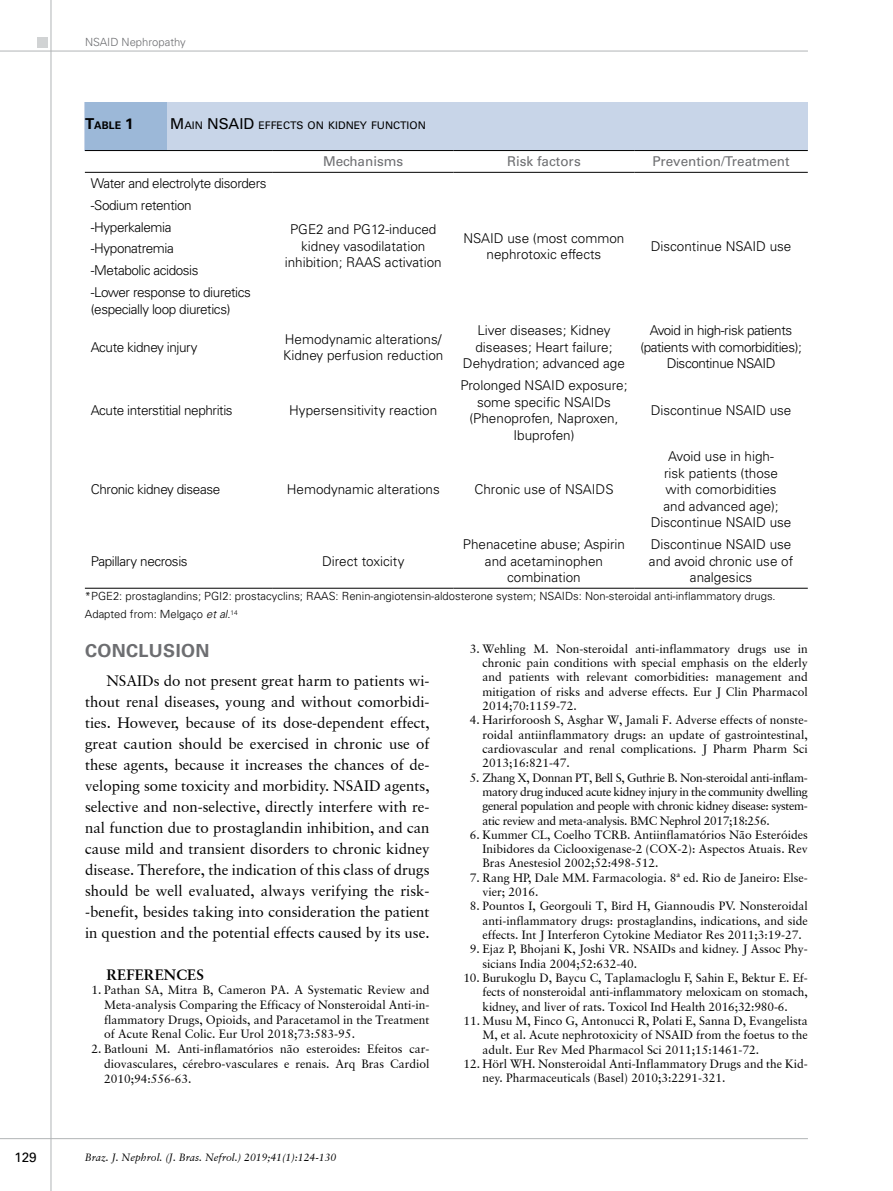
<style>
.page{position:relative;width:893px;height:1191px;background:#fff}
.page>*{position:absolute;margin:0;border:0;box-sizing:border-box;transform-origin:0 0}
.t1{font:700 18px "Univers LT Std";letter-spacing:.02em;color:#6d6e71}
.t2{font:15px/21px "Garamond Retrospective S Si";color:#000;text-align:justify}
.t3{font:700 15px "Garamond Retrospective S Si";color:#000}
.t4{font:15px "Univers LT Std";color:#000}
.t5{font:300 13.5px/16.5px "Univers LT Std";color:#000;text-align:center}
.t6{font:300 13.5px/21.8px "Univers LT Std";letter-spacing:-.03em;color:#000}
.t7{font:13.5px "Univers LT Std";color:#6d6e71}
.t8{font:13.5px "Univers LT Std";color:#000}
.t9{font:12px/14.2px "Garamond Retrospective S Si";color:#000;text-align:justify}
.t10{font:300 11.25px/18.5px "Univers LT Std";color:#000}
.t11{font:300 11.25px "Univers LT Std";color:#6d6e71}
.t12{font:italic 10.5px "Garamond Retrospective S Si";color:#000}
.t13{font:10.5px "Univers LT Std";color:#000}
.t14{font:700 10.5px "Univers LT Std";color:#000}
.s1{font-size:15px}
.s2{font-size:10.5px}
.s3{font-style:italic}
</style>
<div class="page">
<div style="left:37px;top:37px;width:11px;height:11px;background:#d1d3d4"></div>
<hr style="left:0;top:51px;width:808px;height:1px;background:#b1b4b6">
<hr style="left:51px;top:0;width:1px;height:1191px;background:#b1b4b6">
<hr style="left:0;top:1138px;width:808px;height:1px;background:#b1b4b6">
<div style="left:85px;top:102px;width:723px;height:48px;background:#c8d5e8"></div>
<div style="left:85px;top:102px;width:81px;height:48px;background:#9cb8d8"></div>
<hr style="left:85px;top:150px;width:188px;height:1px;background:#000">
<hr style="left:273px;top:150px;width:181px;height:1px;background:#000">
<hr style="left:454px;top:150px;width:180px;height:1px;background:#000">
<hr style="left:634px;top:150px;width:174px;height:1px;background:#000">
<hr style="left:85px;top:172px;width:188px;height:1px;background:#000">
<hr style="left:273px;top:172px;width:181px;height:1px;background:#000">
<hr style="left:454px;top:172px;width:180px;height:1px;background:#000">
<hr style="left:634px;top:172px;width:174px;height:1px;background:#000">
<hr style="left:85px;top:588px;width:188px;height:1px;background:#000">
<hr style="left:273px;top:588px;width:181px;height:1px;background:#000">
<hr style="left:454px;top:588px;width:180px;height:1px;background:#000">
<hr style="left:634px;top:588px;width:174px;height:1px;background:#000">
<p class="t8" style="left:14px;top:1149px;width:24px">129</p>
<p class="t11" style="left:85px;top:36px;width:102px">NSAID Nephropathy</p>
<p class="t14" style="left:85px;top:119px;width:50px"><span class="s1">T</span>able <span class="s1">1</span></p>
<p class="t4" style="left:170px;top:115px;width:68px">M<span class="s2">AIN</span> NSAID</p>
<p class="t13" style="left:259px;top:119px;width:169px">EFFECTS ON KIDNEY FU NCTION</p>
<p class="t7" style="left:323px;top:153px;width:82px">Mechanisms</p>
<p class="t7" style="left:507px;top:153px;width:75px">Risk factors</p>
<p class="t7" style="left:652px;top:153px;width:139px">Prevention/Treatment</p>
<p class="t6" style="left:91px;top:172px;width:177px">Water and electrolyte disorders</p>
<p class="t5" style="left:285px;top:221px;width:158px">PGE2 and PG12-induced kidney vasodilatation inhibition; RAAS activation</p>
<p class="t5" style="left:463px;top:229px;width:162px">NSAID use (most common nephrotoxic effects</p>
<p class="t5" style="left:651px;top:238px;width:142px">Discontinue NSAID use</p>
<p class="t6" style="left:91px;top:194px;width:162px">-Sodium retention -Hyperkalemia -Hyponatremia<br>-Metabolic acidosis<br>-Lower response to diuretics</p>
<p class="t6" style="left:91px;top:298px;width:141px">(especially loop diuretics)</p>
<p class="t6" style="left:91px;top:336px;width:108px">Acute kidney injury</p>
<p class="t5" style="left:283px;top:330px;width:162px;text-align:left">Hemodynamic alterations/<br>Kidney perfusion reduction</p>
<p class="t5" style="left:463px;top:322px;width:163px">Liver diseases; Kidney diseases; Heart failure;<br>Dehydration; advanced age</p>
<p class="t6" style="left:640px;top:322px;width:163px;line-height:16.5px;text-align:center">Avoid in high-risk patients (patients with comorbidities);<br>Discontinue NSAID</p>
<p class="t6" style="left:91px;top:399px;width:143px">Acute interstitial nephritis</p>
<p class="t5" style="left:289px;top:402px;width:150px">Hypersensitivity reaction</p>
<p class="t5" style="left:460px;top:377px;width:169px">Prolonged NSAID exposure; some specific NSAIDs (Phenoprofen, Naproxen,<br>Ibuprofen)</p>
<p class="t5" style="left:651px;top:402px;width:142px">Discontinue NSAID use</p>
<p class="t6" style="left:91px;top:479px;width:131px">Chronic kidney disease</p>
<p class="t5" style="left:287px;top:481px;width:155px">Hemodynamic alterations</p>
<p class="t5" style="left:474px;top:481px;width:141px">Chronic use of NSAIDS</p>
<p class="t5" style="left:651px;top:448px;width:142px">Avoid use in high-<br>risk patients (those with comorbidities<br>and advanced age);<br>Discontinue NSAID use</p>
<p class="t5" style="left:463px;top:536px;width:164px">Phenacetine abuse; Aspirin and acetaminophen combination</p>
<p class="t5" style="left:649px;top:536px;width:146px">Discontinue NSAID use and avoid chronic use of analgesics</p>
<p class="t10" style="left:85px;top:586px;width:692px">*PGE2: prostaglandins; PGI2: prostacyclins; RAAS: Renin-angiotensin-aldosterone system; NSAIDs: Non-steroidal anti-inflammatory drugs.<br>Adapted from: Melgaço <span class="s3">et al</span>.<sup>14</sup></p>
<p class="t6" style="left:91px;top:550px;width:98px">Papillary necrosis</p>
<p class="t5" style="left:322px;top:552px;width:84px">Direct toxicity</p>
<h1 class="t1" style="left:85px;top:639px;width:126px">CONCLUSION</h1>
<p class="t2" style="left:85px;top:670px;width:346px;text-indent:21px">NSAIDs do not present great harm to patients wi&shy;thout renal diseases, young and without comorbidi&shy;ties. However, because of its dose-dependent effect, great caution should be exercised in chronic use of these agents, because it increases the chances of de&shy;veloping some toxicity and morbidity. NSAID agents, selective and non-selective, directly interfere with re&shy;nal function due to prostaglandin inhibition, and can cause mild and transient disorders to chronic kidney disease. Therefore, the indication of this class of drugs should be well evaluated, always verifying the risk--benefit, besides taking into consideration the patient in question and the potential effects caused by its use.</p>
<p class="t3" style="left:106px;top:965px;width:99px">REFERENCES</p>
<p class="t9" style="left:104px;top:982px;width:327px;line-height:14.7px;text-indent:-13px">1. Pathan SA, Mitra B, Cameron PA. A Systematic Review and Meta-analysis Comparing the Efficacy of Nonsteroidal Anti-in&shy;flammatory Drugs, Opioids, and Paracetamol in the Treatment of Acute Renal Colic. Eur Urol 2018;73:583-95.</p>
<p class="t9" style="left:104px;top:1041px;width:327px;line-height:14.7px;text-indent:-13px">2. Batlouni M. Anti-inflamatórios não esteroides: Efeitos car&shy;diovasculares, cérebro-vasculares e renais. Arq Bras Cardiol 2010;94:556-63.</p>
<p class="t12" style="left:85px;top:1151px;width:253px">Braz. J. Nephrol. (J. Bras. Nefrol.) 2019;41(1):124-130</p>
<p class="t9" style="left:483px;top:641px;width:327px;text-indent:-13px">3. Wehling M. Non-steroidal anti-inflammatory drugs use in chronic pain conditions with special emphasis on the elderly and patients with relevant comorbidities: management and mitigation of risks and adverse effects. Eur J Clin Pharmacol 2014;70:1159-72.</p>
<p class="t9" style="left:483px;top:713px;width:327px;text-indent:-13px">4. Harirforoosh S, Asghar W, Jamali F. Adverse effects of nonste&shy;roidal antiinflammatory drugs: an update of gastrointestinal, cardiovascular and renal complications. J Pharm Pharm Sci 2013;16:821-47.</p>
<p class="t9" style="left:483px;top:770px;width:327px;text-indent:-13px">5. Zhang X, Donnan PT, Bell S, Guthrie B. Non-steroidal anti-inflam&shy;matory drug induced acute kidney injury in the community dwelling general population and people with chronic kidney disease: system&shy;atic review and meta-analysis. BMC Nephrol 2017;18:256.</p>
<p class="t9" style="left:483px;top:827px;width:327px;text-indent:-13px">6. Kummer CL, Coelho TCRB. Antiinflamatórios Não Esteróides Inibidores da Ciclooxigenase-2 (COX-2): Aspectos Atuais. Rev Bras Anestesiol 2002;52:498-512.</p>
<p class="t9" style="left:483px;top:870px;width:327px;text-indent:-13px">7. Rang HP, Dale MM. Farmacologia. 8ª ed. Rio de Janeiro: Else&shy;vier; 2016.</p>
<p class="t9" style="left:482px;top:899px;width:327px;text-indent:-13px">8. Pountos I, Georgouli T, Bird H, Giannoudis PV. Nonsteroidal anti-inflammatory drugs: prostaglandins, indications, and side effects. Int J Interferon Cytokine Mediator Res 2011;3:19-27.</p>
<p class="t9" style="left:482px;top:942px;width:327px;text-indent:-13px">9. Ejaz P, Bhojani K, Joshi VR. NSAIDs and kidney. J Assoc Phy&shy;sicians India 2004;52:632-40.</p>
<p class="t9" style="left:482px;top:970px;width:327px;text-indent:-19px">10. Burukoglu D, Baycu C, Taplamacloglu F, Sahin E, Bektur E. Ef&shy;fects of nonsteroidal anti-inflammatory meloxicam on stomach, kidney, and liver of rats. Toxicol Ind Health 2016;32:980-6.</p>
<p class="t9" style="left:482px;top:1013px;width:327px;text-indent:-19px">11. Musu M, Finco G, Antonucci R, Polati E, Sanna D, Evangelista M, et al. Acute nephrotoxicity of NSAID from the foetus to the adult. Eur Rev Med Pharmacol Sci 2011;15:1461-72.</p>
<p class="t9" style="left:482px;top:1056px;width:327px;text-indent:-19px">12. Hörl WH. Nonsteroidal Anti-Inflammatory Drugs and the Kid&shy;ney. Pharmaceuticals (Basel) 2010;3:2291-321.</p>
</div>
